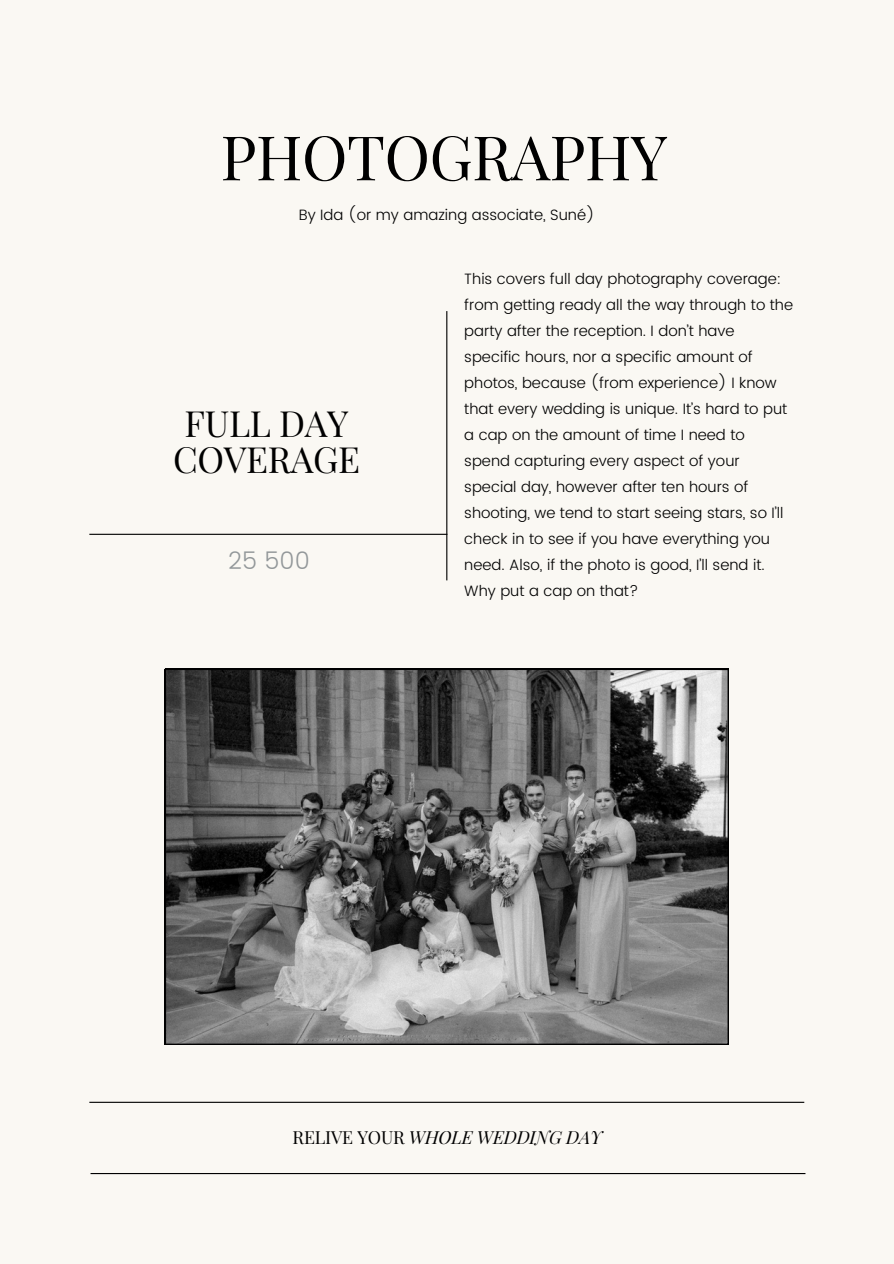
<style>
.page{position:relative;width:894px;height:1264px;background:#fff}
.page>*{position:absolute;margin:0;border:0;box-sizing:border-box;transform-origin:0 0}
.t1{font:61.5px "Playfair Display";letter-spacing:-.01em;color:#000}
.t2{font:36px/36px "Playfair Display";letter-spacing:-.01em;color:#000;text-align:center}
.t3{font:300 24px "Poppins";color:#929799}
.t4{font:italic 18px "Playfair Display";letter-spacing:-.01em;color:#000}
.t5{font:300 15px/26px "Poppins";color:#000}
.s1{font-style:normal}
</style>
<div class="page">
<div style="left:0;top:0;width:893px;height:1263px;background:#faf8f3"></div>
<hr style="left:89px;top:1101px;width:715px;height:1px;background:#000">
<hr style="left:89px;top:533px;width:358px;height:2px;background:#000">
<hr style="left:446px;top:311px;width:1px;height:269px;background:#000">
<hr style="left:90px;top:1172px;width:715px;height:2px;background:#000">
<svg style="left:165px;top:669px;width:563px;height:375px;background:#6f6f6f"></svg>
<p class="t1" style="left:220px;top:114px;width:448px">PHOTOGRAPHY</p>
<p class="t5" style="left:299px;top:202px;width:297px">By Ida (or my amazing associate, Suné)</p>
<p class="t2" style="left:173px;top:404px;width:188px">FULL DAY<br>COVERAGE</p>
<h1 class="t3" style="left:228px;top:546px;width:83px">25 500</h1>
<h2 class="t5" style="left:464px;top:266px;width:330px">This covers full day photography coverage: from getting ready all the way through to the party after the reception. I don’t have specific hours, nor a specific amount of photos, because (from experience) I know that every wedding is unique. It’s hard to put a cap on the amount of time I need to spend capturing every aspect of your special day, however after ten hours of shooting, we tend to start seeing stars, so I’ll check in to see if you have everything you need. Also, if the photo is good, I’ll send it.<br>Why put a cap on that?</h2>
<h3 class="t4" style="left:292px;top:1124px;width:311px"><span class="s1">RELIVE YOUR</span> WHOLE WEDDING DAY</h3>
</div>
